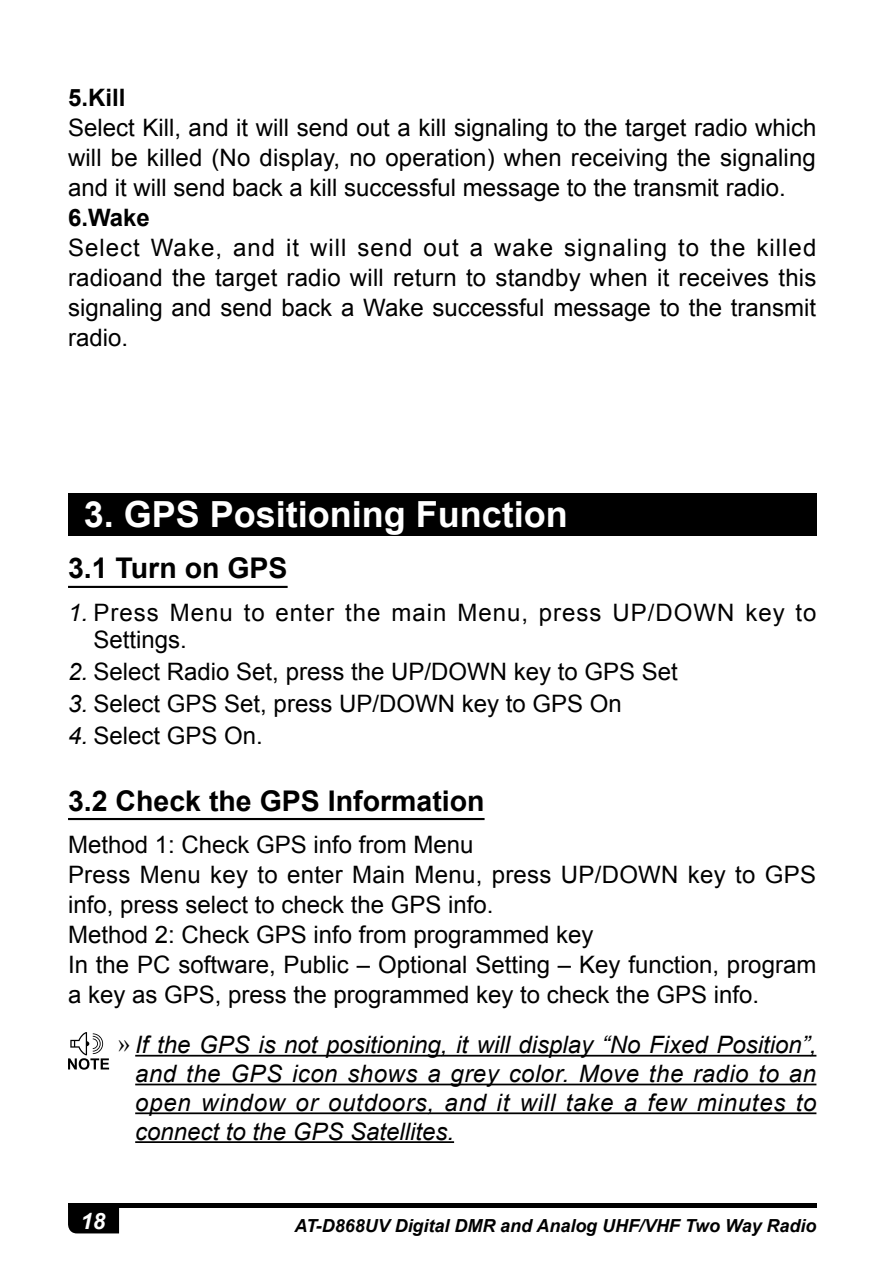
<style>
.page{position:relative;width:893px;height:1276px;background:#fff}
.page>*{position:absolute;margin:0;border:0;box-sizing:border-box;transform-origin:0 0}
.t1{font:700 36px "Arial";color:#fff}
.t2{font:700 28.5px "Arial";color:#000}
.t3{font:24px/30px "Arial";color:#000;text-align:justify}
.t4{font:italic 24px/28.8px "Arial";letter-spacing:.015em;color:#000;text-align:justify}
.t5{font:24px/27.6px "Arial";letter-spacing:.04em;color:#000}
.t6{font:700 24px "Arial";color:#000}
.t7{font:italic 700 22.5px "Arial";color:#fff}
.t8{font:italic 700 18px "Arial";color:#000}
.s1{font-style:italic}
.s2{font-family:"Sim Sun";font-style:normal}
</style>
<div class="page">
<div style="left:68px;top:1203px;width:748px;height:5px;background:#000"></div>
<svg style="left:68px;top:1208px;width:51px;height:25px"></svg>
<hr style="left:68px;top:586px;width:220px;height:2px;background:#000">
<hr style="left:68px;top:818px;width:417px;height:2px;background:#000">
<hr style="left:135px;top:1054px;width:681px;height:2px;background:#000">
<hr style="left:135px;top:1083px;width:681px;height:2px;background:#000">
<hr style="left:135px;top:1112px;width:681px;height:2px;background:#000">
<hr style="left:135px;top:1141px;width:319px;height:2px;background:#000">
<svg style="left:68px;top:1032px;width:41px;height:37px"></svg>
<div style="left:68px;top:493px;width:748px;height:42px;background:#000"></div>
<p class="t6" style="left:68px;top:81px;width:59px">5.Kill</p>
<p class="t3" style="left:68px;top:112px;width:750px">Select Kill, and it will send out a kill signaling to the target radio which will be killed (No display, no operation) when receiving the signaling and it will send back a kill successful message to the transmit radio.</p>
<p class="t6" style="left:68px;top:201px;width:83px">6.Wake</p>
<p class="t3" style="left:68px;top:232px;width:750px">Select Wake, and it will send out a wake signaling to the killed radioand the target radio will return to standby when it receives this signaling and send back a Wake successful message to the transmit radio.</p>
<h1 class="t1" style="left:84px;top:490px;width:486px">3. GPS Positioning Function</h1>
<p class="t2" style="left:68px;top:549px;width:221px">3.1 Turn on GPS</p>
<p class="t5" style="left:94px;top:598px;width:725px;text-indent:-26px"><span class="s1">1.</span> Press Menu to enter the main Menu, press UP/DOWN key to<br>Settings.</p>
<p class="t3" style="left:68px;top:657px;width:611px"><span class="s1">2.</span> Select Radio Set, press the UP/DOWN key to GPS Set</p>
<p class="t3" style="left:68px;top:688px;width:555px"><span class="s1">3.</span> Select GPS Set, press UP/DOWN key to GPS On</p>
<p class="t3" style="left:68px;top:720px;width:196px"><span class="s1">4.</span> Select GPS On.</p>
<p class="t2" style="left:68px;top:781px;width:418px">3.2 Check the GPS Information</p>
<p class="t3" style="left:68px;top:829px;width:750px;text-align:left">Method 1: Check GPS info from Menu<br>Press Menu key to enter Main Menu, press UP/DOWN key to GPS info, press select to check the GPS info.<br>Method 2: Check GPS info from programmed key<br>In the PC software, Public – Optional Setting – Key function, program a key as GPS, press the programmed key to check the GPS info.</p>
<p class="t4" style="left:135px;top:1030px;width:683px;text-indent:-17px"><span class="s2">»</span> If the GPS is not positioning, it will display “No Fixed Position”, and the GPS icon shows a grey color. Move the radio to an open window or outdoors, and it will take a few minutes to connect to the GPS Satellites.</p>
<p class="t7" style="left:80px;top:1206px;width:27px">18</p>
<p class="t8" style="left:294px;top:1214px;width:524px">AT-D868UV Digital DMR and Analog UHF/VHF Two Way Radio</p>
</div>
